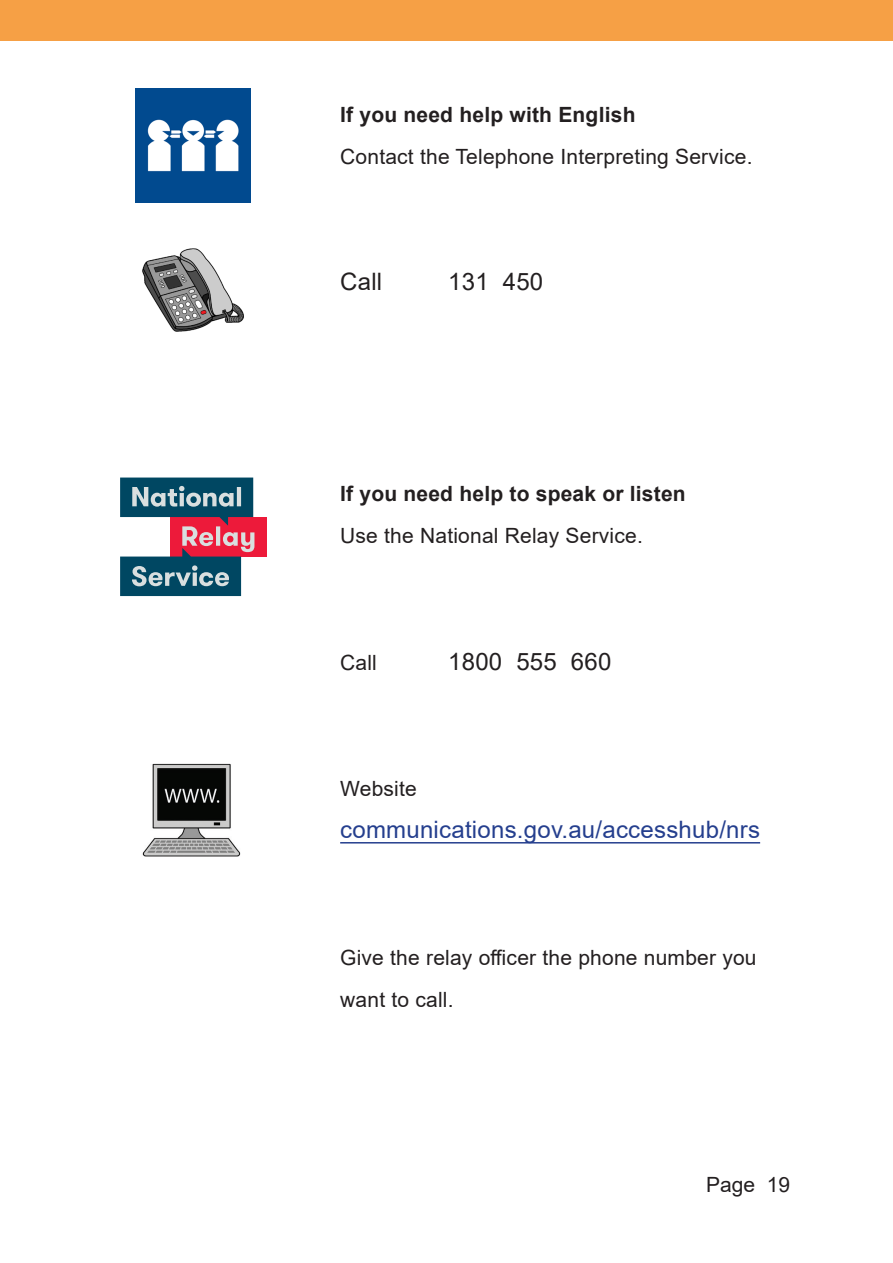
<style>
.page{position:relative;width:893px;height:1263px;background:#fff}
.page>*{position:absolute;margin:0;border:0;box-sizing:border-box;transform-origin:0 0}
.t1{font:24px "Arial";letter-spacing:.01em;color:#253f8e}
.t2{font:24px "Arial";letter-spacing:.01em;color:#231f20}
.t3{font:21px/42px "Arial";letter-spacing:.01em;color:#231f20}
.t4{font:700 21px "Arial";letter-spacing:.01em;color:#231f20}
</style>
<div class="page">
<div style="left:0;top:0;width:893px;height:40px;background:#f6a045"></div>
<hr style="left:340px;top:842px;width:420px;height:1px;background:#253f8e">
<img style="left:136px;top:88px;width:114px;height:115px">
<img style="left:142px;top:248px;width:102px;height:84px">
<div style="left:170px;top:517px;width:97px;height:39px;background:#ed1a3a"></div>
<svg style="left:120px;top:477px;width:134px;height:119px"></svg>
<img style="left:142px;top:763px;width:99px;height:94px">
<p class="t4" style="left:340px;top:99px;width:297px">If you need help with English</p>
<p class="t3" style="left:340px;top:135px;width:414px">Contact the Telephone Interpreting Service.</p>
<p class="t2" style="left:340px;top:265px;width:44px">Call</p>
<p class="t2" style="left:448px;top:265px;width:97px">131 450</p>
<p class="t4" style="left:340px;top:479px;width:347px">If you need help to speak or listen</p>
<p class="t3" style="left:340px;top:515px;width:304px">Use the National Relay Service.</p>
<p class="t3" style="left:340px;top:641px;width:38px">Call</p>
<p class="t2" style="left:448px;top:645px;width:165px">1800 555 660</p>
<p class="t3" style="left:340px;top:768px;width:78px">Website</p>
<p class="t1" style="left:340px;top:813px;width:421px">communications.gov.au/accesshub/nrs</p>
<p class="t3" style="left:340px;top:936px;width:418px">Give the relay officer the phone number you want to call.</p>
<p class="t3" style="left:706px;top:1164px;width:86px">Page 19</p>
</div>
